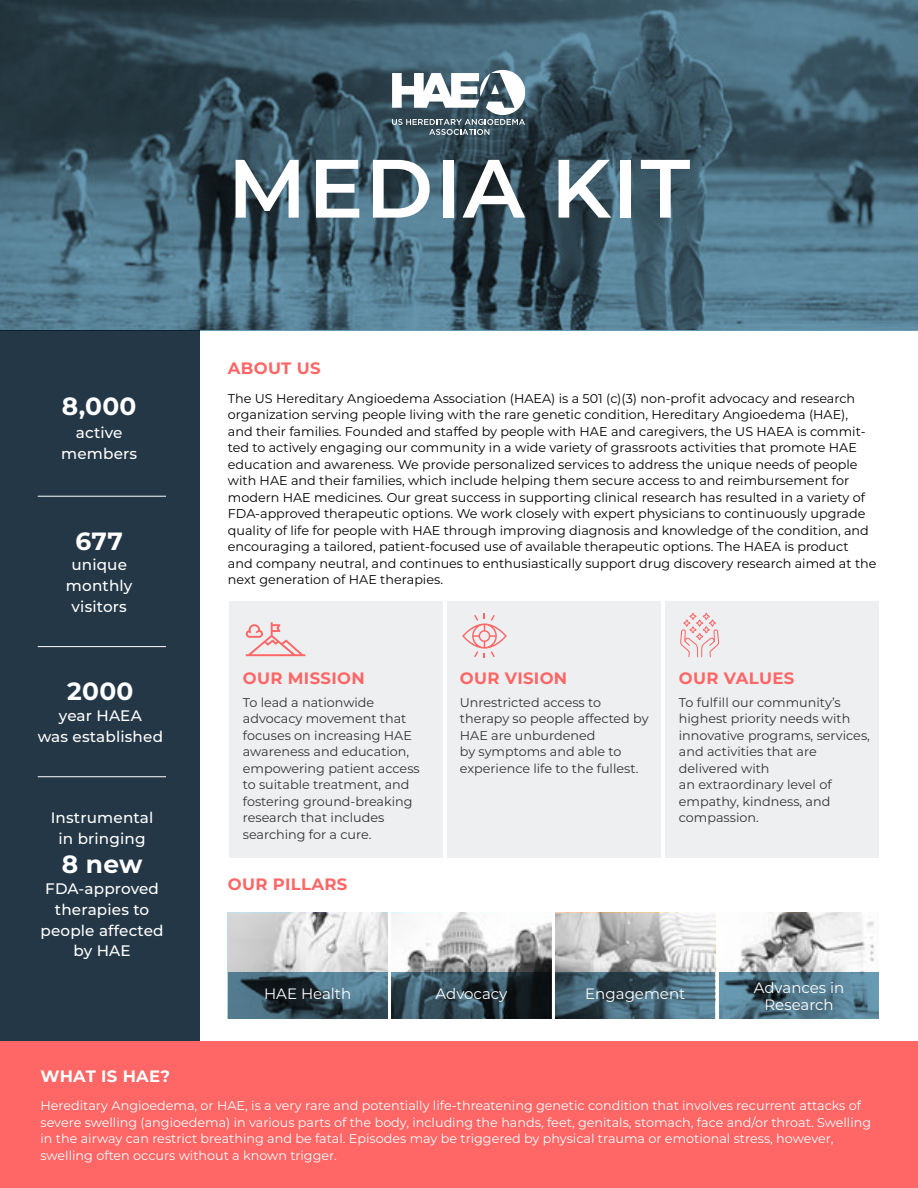
<style>
.page{position:relative;width:918px;height:1188px;background:#fff}
.page>*{position:absolute;margin:0;border:0;box-sizing:border-box;transform-origin:0 0}
.t1{font:600 82.5px "Montserrat";letter-spacing:.02em;color:#fff}
.t2{font:700 24.9px "Montserrat";letter-spacing:.01em;color:#fff}
.t3{font:700 16.5px "Montserrat";letter-spacing:.02em;color:#f66}
.t4{font:700 16.5px "Montserrat";letter-spacing:.02em;color:#fff}
.t5{font:500 15.3px/20.7px "Montserrat";letter-spacing:.01em;color:#fff;text-align:center}
.t6{font:15px/16.5px "Montserrat";color:#fff;text-align:center}
.t7{font:12.75px/16.5px "Montserrat";color:#000}
.t8{font:12.75px/16.5px "Montserrat";color:#333}
.t9{font:12.75px/16.5px "Montserrat";color:#fff}
</style>
<div class="page">
<div style="left:229px;top:602px;width:214px;height:256px;background:#edeff0"></div>
<div style="left:447px;top:602px;width:214px;height:256px;background:#edeff0"></div>
<div style="left:665px;top:602px;width:214px;height:256px;background:#edeff0"></div>
<svg style="left:245px;top:622px;width:60px;height:34px"></svg>
<svg style="left:462px;top:613px;width:44px;height:45px"></svg>
<svg style="left:680px;top:613px;width:39px;height:44px"></svg>
<img style="left:737px;top:913px;width:137px;height:59px">
<svg style="left:719px;top:972px;width:160px;height:46px;background:#52788c"></svg>
<img style="left:555px;top:913px;width:160px;height:59px">
<svg style="left:555px;top:972px;width:160px;height:46px;background:#41606f"></svg>
<img style="left:392px;top:913px;width:159px;height:59px">
<svg style="left:392px;top:972px;width:159px;height:46px;background:#293c46"></svg>
<img style="left:228px;top:913px;width:159px;height:59px">
<svg style="left:228px;top:972px;width:159px;height:46px;background:#3b5766"></svg>
<div style="left:0;top:329px;width:200px;height:712px;background:#243746"></div>
<svg style="left:0;top:0;width:918px;height:330px;background:#405f6e"></svg>
<svg style="left:392px;top:70px;width:132px;height:65px"></svg>
<hr style="left:38px;top:496px;width:128px;height:1px;background:#fff">
<hr style="left:38px;top:646px;width:128px;height:1px;background:#fff">
<hr style="left:38px;top:776px;width:128px;height:1px;background:#fff">
<div style="left:0;top:1041px;width:918px;height:147px;background:#f66"></div>
<h2 class="t2" style="left:62px;top:388px;width:76px">8,000</h2>
<p class="t5" style="left:61px;top:422px;width:77px">active members</p>
<h2 class="t2" style="left:76px;top:523px;width:49px">677</h2>
<p class="t5" style="left:66px;top:554px;width:68px">unique monthly visitors</p>
<h2 class="t2" style="left:67px;top:673px;width:68px">2000</h2>
<p class="t5" style="left:38px;top:705px;width:127px">year HAEA<br>was established</p>
<p class="t5" style="left:51px;top:807px;width:104px">Instrumental in bringing</p>
<h2 class="t2" style="left:62px;top:847px;width:82px">8 new</h2>
<p class="t5" style="left:41px;top:878px;width:125px">FDA-approved therapies to people affected by HAE</p>
<h1 class="t1" style="left:228px;top:130px;width:464px">MEDIA KIT</h1>
<p class="t3" style="left:228px;top:356px;width:94px">ABOUT US</p>
<p class="t7" style="left:228px;top:390px;width:650px">The US Hereditary Angioedema Association (HAEA) is a 501 (c)(3) non-profit advocacy and research organization serving people living with the rare genetic condition, Hereditary Angioedema (HAE),<br>and their families. Founded and staffed by people with HAE and caregivers, the US HAEA is commit&shy;ted to actively engaging our community in a wide variety of grassroots activities that promote HAE education and awareness. We provide personalized services to address the unique needs of people with HAE and their families, which include helping them secure access to and reimbursement for modern HAE medicines. Our great success in supporting clinical research has resulted in a variety of FDA-approved therapeutic options. We work closely with expert physicians to continuously upgrade quality of life for people with HAE through improving diagnosis and knowledge of the condition, and encouraging a tailored, patient-focused use of available therapeutic options. The HAEA is product and company neutral, and continues to enthusiastically support drug discovery research aimed at the next generation of HAE therapies.</p>
<p class="t3" style="left:243px;top:666px;width:123px">OUR MISSION</p>
<p class="t8" style="left:243px;top:694px;width:179px">To lead a nationwide advocacy movement that focuses on increasing HAE awareness and education, empowering patient access to suitable treatment, and fostering ground-breaking research that includes searching for a cure.</p>
<p class="t3" style="left:228px;top:872px;width:121px">OUR PILLARS</p>
<p class="t3" style="left:460px;top:666px;width:109px">OUR VISION</p>
<p class="t8" style="left:460px;top:694px;width:190px">Unrestricted access to therapy so people affected by<br>HAE are unburdened<br>by symptoms and able to experience life to the fullest.</p>
<p class="t3" style="left:679px;top:666px;width:117px">OUR VALUES</p>
<p class="t8" style="left:679px;top:694px;width:193px">To fulfill our community’s highest priority needs with innovative programs, services, and activities that are delivered with<br>an extraordinary level of empathy, kindness, and compassion.</p>
<p class="t6" style="left:264px;top:985px;width:89px">HAE Health</p>
<p class="t6" style="left:436px;top:985px;width:73px">Advocacy</p>
<p class="t6" style="left:585px;top:985px;width:101px">Engagement</p>
<p class="t6" style="left:754px;top:979px;width:92px">Advances in<br>Research</p>
<p class="t4" style="left:40px;top:1064px;width:131px">WHAT IS HAE?</p>
<p class="t9" style="left:40px;top:1097px;width:832px">Hereditary Angioedema, or HAE, is a very rare and potentially life-threatening genetic condition that involves recurrent attacks of severe swelling (angioedema) in various parts of the body, including the hands, feet, genitals, stomach, face and/or throat. Swelling in the airway can restrict breathing and be fatal. Episodes may be triggered by physical trauma or emotional stress, however, swelling often occurs without a known trigger.</p>
</div>
